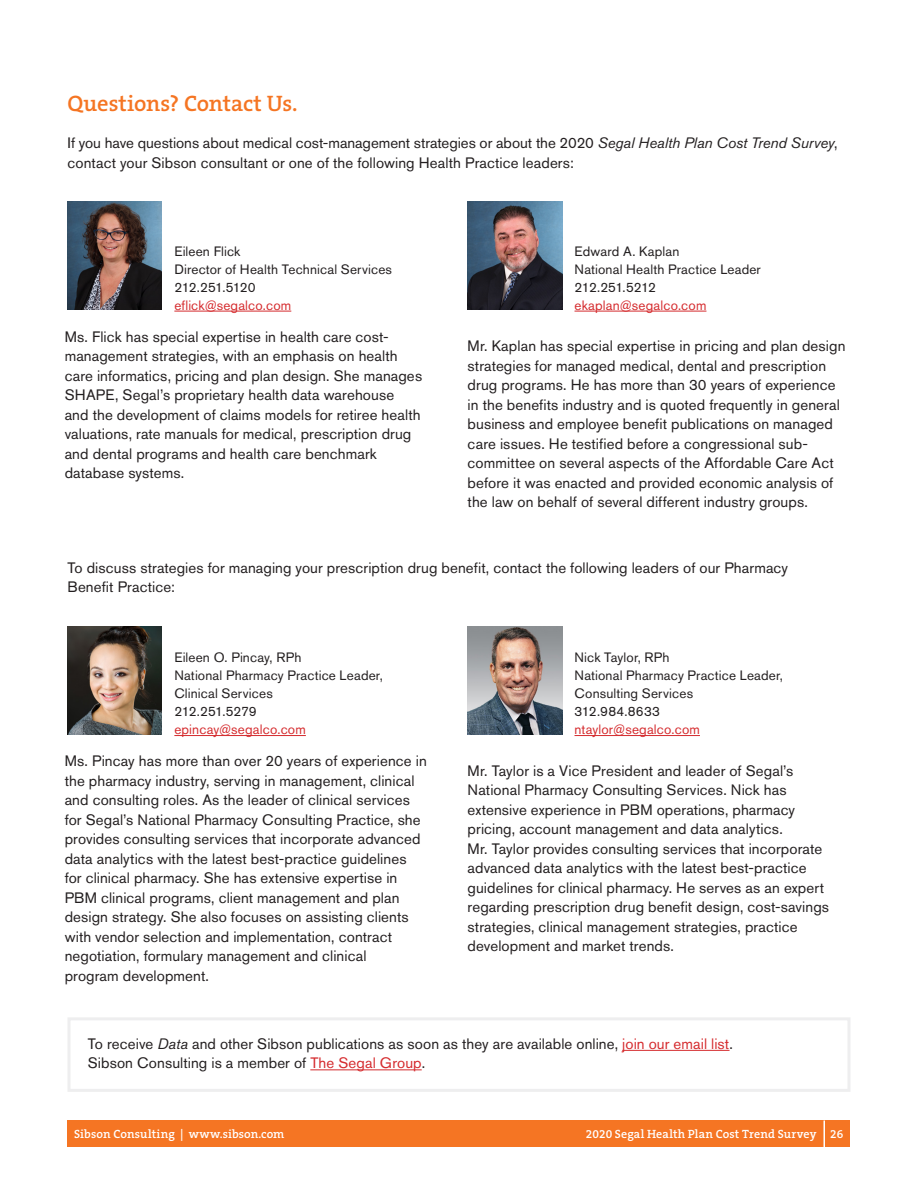
<style>
.page{position:relative;width:918px;height:1188px;background:#fff}
.page>*{position:absolute;margin:0;border:0;box-sizing:border-box;transform-origin:0 0}
.t1{font:600 22.5px "The Serif B W6";letter-spacing:-.005em;color:#f57523}
.t2{font:15px/19.5px "Akzidenz Grotesk BE";letter-spacing:.005em;color:#231f20}
.t3{font:13.5px/18px "Akzidenz Grotesk BE";letter-spacing:.01em;color:#231f20}
.t4{font:13.5px "Akzidenz Grotesk BE";letter-spacing:.015em;color:#d52b2e}
.t5{font:600 12px "The Serif B W6";letter-spacing:.01em;color:#fff}
.s1{font-style:italic}
.s2{color:#d52b2e}
</style>
<div class="page">
<div style="left:68px;top:1120px;width:782px;height:28px;background:#f57523"></div>
<hr style="left:823px;top:1120px;width:2px;height:27px;background:#fff">
<img style="left:68px;top:202px;width:94px;height:108px">
<hr style="left:174px;top:311px;width:117px;height:1px;background:#d52b2e">
<img style="left:468px;top:202px;width:94px;height:108px">
<hr style="left:575px;top:311px;width:131px;height:1px;background:#d52b2e">
<img style="left:68px;top:626px;width:94px;height:108px">
<hr style="left:174px;top:735px;width:132px;height:1px;background:#d52b2e">
<img style="left:468px;top:626px;width:94px;height:108px">
<hr style="left:575px;top:735px;width:125px;height:1px;background:#d52b2e">
<div style="left:68px;top:1017px;width:782px;height:75px;background:#fff;border:3px solid #eeeeef"></div>
<hr style="left:622px;top:1050px;width:108px;height:1px;background:#d52b2e">
<hr style="left:310px;top:1069px;width:112px;height:1px;background:#d52b2e">
<h1 class="t1" style="left:68px;top:89px;width:232px">Questions? Contact Us.</h1>
<p class="t2" style="left:68px;top:133px;width:771px">If you have questions about medical cost-management strategies or about the 2020 <span class="s1">Segal Health Plan Cost Trend Survey</span>, contact your Sibson consultant or one of the following Health Practice leaders:</p>
<p class="t3" style="left:174px;top:242px;width:219px">Eileen Flick<br>Director of Health Technical Services<br>212.251.5120</p>
<p class="t4" style="left:174px;top:297px;width:118px">eflick@segalco.com</p>
<p class="t3" style="left:575px;top:242px;width:188px">Edward A. Kaplan<br>National Health Practice Leader<br>212.251.5212</p>
<p class="t4" style="left:575px;top:297px;width:133px">ekaplan@segalco.com</p>
<p class="t2" style="left:65px;top:327px;width:359px">Ms. Flick has special expertise in health care cost&shy;management strategies, with an emphasis on health care informatics, pricing and plan design. She manages SHAPE, Segal’s proprietary health data warehouse<br>and the development of claims models for retiree health valuations, rate manuals for medical, prescription drug and dental programs and health care benchmark database systems.</p>
<p class="t2" style="left:468px;top:336px;width:379px">Mr. Kaplan has special expertise in pricing and plan design strategies for managed medical, dental and prescription drug programs. He has more than 30 years of experience in the benefits industry and is quoted frequently in general business and employee benefit publications on managed care issues. He testified before a congressional sub&shy;committee on several aspects of the Affordable Care Act before it was enacted and provided economic analysis of the law on behalf of several different industry groups.</p>
<p class="t2" style="left:68px;top:558px;width:722px">To discuss strategies for managing your prescription drug benefit, contact the following leaders of our Pharmacy<br>Benefit Practice:</p>
<p class="t3" style="left:174px;top:648px;width:210px">Eileen O. Pincay, RPh<br>National Pharmacy Practice Leader,<br>Clinical Services<br>212.251.5279</p>
<p class="t4" style="left:174px;top:721px;width:133px">epincay@segalco.com</p>
<p class="t3" style="left:575px;top:648px;width:210px">Nick Taylor, RPh<br>National Pharmacy Practice Leader,<br>Consulting Services<br>312.984.8633</p>
<p class="t4" style="left:575px;top:721px;width:127px">ntaylor@segalco.com</p>
<p class="t2" style="left:65px;top:751px;width:364px">Ms. Pincay has more than over 20 years of experience in the pharmacy industry, serving in management, clinical and consulting roles. As the leader of clinical services for Segal’s National Pharmacy Consulting Practice, she provides consulting services that incorporate advanced data analytics with the latest best-practice guidelines for clinical pharmacy. She has extensive expertise in PBM clinical programs, client management and plan design strategy. She also focuses on assisting clients with vendor selection and implementation, contract negotiation, formulary management and clinical<br>program development.</p>
<p class="t2" style="left:468px;top:761px;width:363px">Mr. Taylor is a Vice President and leader of Segal’s National Pharmacy Consulting Services. Nick has extensive experience in PBM operations, pharmacy pricing, account management and data analytics.<br>Mr. Taylor provides consulting services that incorporate advanced data analytics with the latest best-practice guidelines for clinical pharmacy. He serves as an expert regarding prescription drug benefit design, cost-savings strategies, clinical management strategies, practice development and market trends.</p>
<p class="t2" style="left:88px;top:1034px;width:647px">To receive <span class="s1">Data</span> and other Sibson publications as soon as they are available online, <span class="s2">join our email list</span>.<br>Sibson Consulting is a member of <span class="s2">The Segal Group</span>.</p>
<p class="t5" style="left:74px;top:1127px;width:212px">Sibson Consulting | www.sibson.com</p>
<p class="t5" style="left:586px;top:1127px;width:259px">2020 Segal Health Plan Cost Trend Survey 26</p>
</div>
